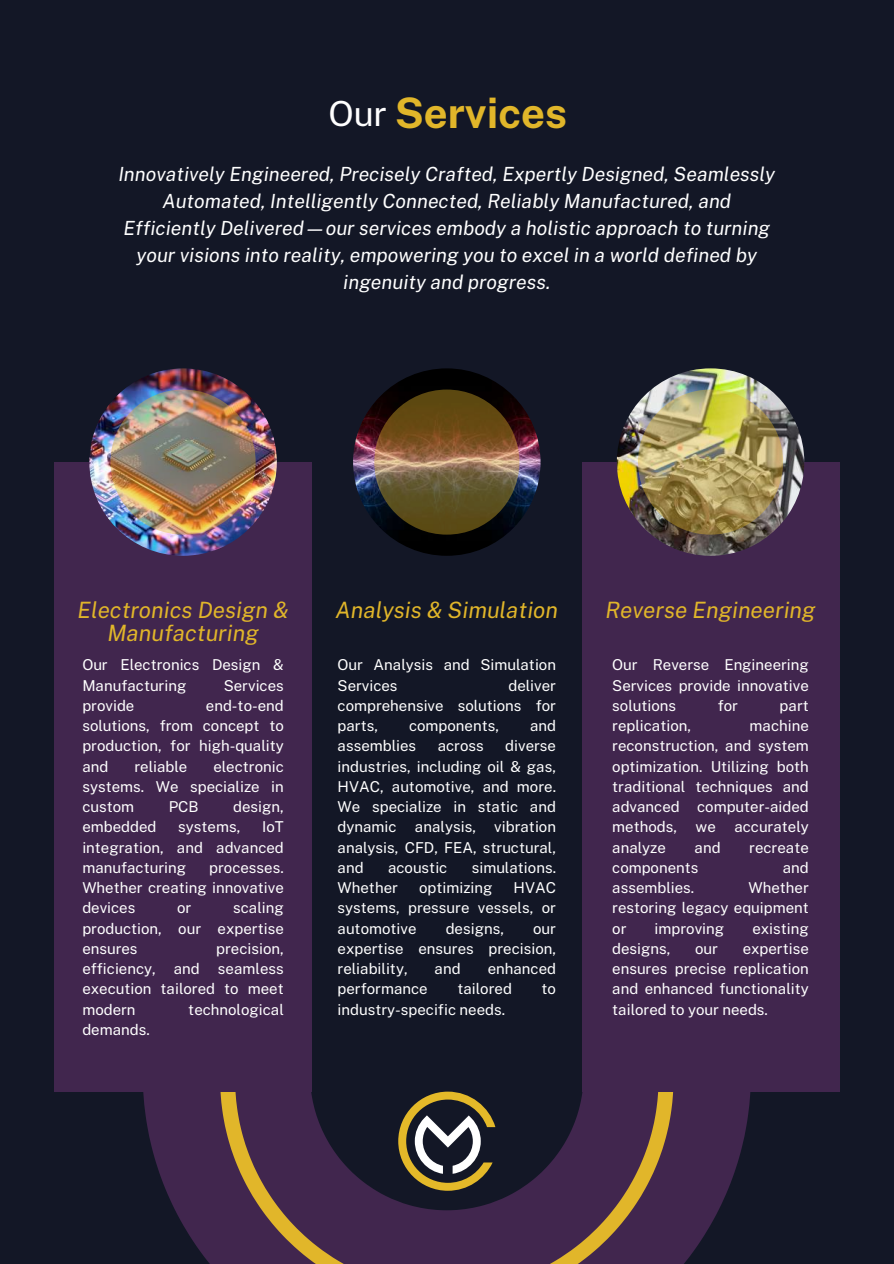
<style>
.page{position:relative;width:894px;height:1264px;background:#fff}
.page>*{position:absolute;margin:0;border:0;box-sizing:border-box;transform-origin:0 0}
.t1{font:700 42px "Public Sans";color:#e1b62a}
.t2{font:italic 22.5px/23.7px "Public Sans";color:#e1b62a;text-align:center}
.t3{font:italic 19.5px/27px "Public Sans";color:#fff;text-align:center}
.t4{font:15px/20.2px "Public Sans";color:#fff;text-align:justify}
.s1{font-weight:400;font-size:34.5px;color:#fff}
</style>
<div class="page">
<div style="left:0;top:0;width:893px;height:1263px;background:#131726"></div>
<svg style="left:144px;top:1091px;width:606px;height:172px;fill:#41264e"></svg>
<svg style="left:220px;top:1090px;width:453px;height:173px;fill:#41264e"></svg>
<div style="left:55px;top:462px;width:256px;height:629px;background:#41264e"></div>
<img style="left:89px;top:368px;width:188px;height:188px;border-radius:50%">
<div style="left:582px;top:462px;width:256px;height:629px;background:#41264e"></div>
<img style="left:616px;top:368px;width:188px;height:188px;border-radius:50%">
<img style="left:353px;top:368px;width:187px;height:188px;border-radius:50%">
<img style="left:110px;top:389px;width:145px;height:145px;border-radius:50%">
<svg style="left:374px;top:389px;width:145px;height:145px;background:#745a2f"></svg>
<img style="left:637px;top:389px;width:145px;height:145px;border-radius:50%">
<svg style="left:398px;top:1091px;width:97px;height:99px"></svg>
<h1 class="t1" style="left:328px;top:88px;width:240px"><span class="s1">Our</span> Services</h1>
<p class="t3" style="left:118px;top:160px;width:658px">Innovatively Engineered, Precisely Crafted, Expertly Designed, Seamlessly Automated, Intelligently Connected, Reliably Manufactured, and Efficiently Delivered—our services embody a holistic approach to turning your visions into reality, empowering you to excel in a world defined by ingenuity and progress.</p>
<h2 class="t2" style="left:77px;top:597px;width:212px">Electronics Design &amp;<br>Manufacturing</h2>
<p class="t4" style="left:82px;top:654px;width:203px">Our Electronics Design &amp;<br>Manufacturing</p>
<p class="t4" style="left:224px;top:675px;width:62px">Services</p>
<p class="t4" style="left:82px;top:695px;width:203px;text-indent:123px">end-to-end solutions, from concept to production, for high-quality and</p>
<p class="t4" style="left:82px;top:695px;width:53px">provide</p>
<p class="t4" style="left:82px;top:756px;width:203px;text-indent:131px">electronic systems. We specialize in custom</p>
<p class="t4" style="left:134px;top:756px;width:54px">reliable</p>
<p class="t4" style="left:169px;top:796px;width:31px">PCB</p>
<p class="t4" style="left:233px;top:796px;width:52px">design,</p>
<p class="t4" style="left:82px;top:816px;width:75px">embedded</p>
<p class="t4" style="left:178px;top:816px;width:64px">systems,</p>
<p class="t4" style="left:82px;top:816px;width:203px;text-indent:180px">IoT integration, and advanced manufacturing</p>
<p class="t4" style="left:82px;top:857px;width:203px;text-indent:127px">processes.<br>Whether creating innovative devices</p>
<p class="t4" style="left:82px;top:897px;width:203px;text-indent:151px">scaling production, our expertise ensures</p>
<p class="t4" style="left:177px;top:897px;width:16px">or</p>
<p class="t4" style="left:82px;top:938px;width:203px;text-indent:134px">precision, efficiency, and seamless execution tailored to meet modern</p>
<p class="t4" style="left:188px;top:999px;width:97px">technological</p>
<p class="t4" style="left:82px;top:1019px;width:69px">demands.</p>
<h2 class="t2" style="left:335px;top:597px;width:224px">Analysis &amp; Simulation</h2>
<p class="t4" style="left:337px;top:654px;width:220px">Our Analysis and Simulation<br>Services</p>
<p class="t4" style="left:337px;top:675px;width:220px;text-indent:171px">deliver comprehensive solutions for parts,</p>
<p class="t4" style="left:409px;top:715px;width:91px">components,</p>
<p class="t4" style="left:530px;top:715px;width:28px">and</p>
<p class="t4" style="left:337px;top:735px;width:80px">assemblies</p>
<p class="t4" style="left:437px;top:735px;width:48px">across</p>
<p class="t4" style="left:337px;top:735px;width:220px;text-indent:168px">diverse industries, including oil &amp; gas, HVAC, automotive, and more.<br>We specialize in static and dynamic analysis, vibration analysis, CFD, FEA, structural, and</p>
<p class="t4" style="left:388px;top:857px;width:61px">acoustic</p>
<p class="t4" style="left:471px;top:857px;width:86px">simulations.</p>
<p class="t4" style="left:337px;top:877px;width:62px">Whether</p>
<p class="t4" style="left:419px;top:877px;width:75px">optimizing</p>
<p class="t4" style="left:337px;top:877px;width:220px;text-indent:176px">HVAC systems, pressure vessels, or automotive</p>
<p class="t4" style="left:445px;top:918px;width:60px">designs,</p>
<p class="t4" style="left:337px;top:918px;width:220px;text-indent:195px">our expertise ensures precision, reliability,</p>
<p class="t4" style="left:434px;top:958px;width:28px">and</p>
<p class="t4" style="left:487px;top:958px;width:70px">enhanced</p>
<p class="t4" style="left:337px;top:978px;width:92px">performance</p>
<p class="t4" style="left:457px;top:978px;width:56px">tailored</p>
<p class="t4" style="left:541px;top:978px;width:16px">to</p>
<p class="t4" style="left:337px;top:999px;width:169px">industry-specific needs.</p>
<h2 class="t2" style="left:605px;top:597px;width:211px">Reverse Engineering</h2>
<p class="t4" style="left:612px;top:654px;width:198px">Our Reverse Engineering Services provide innovative solutions</p>
<p class="t4" style="left:717px;top:695px;width:22px">for</p>
<p class="t4" style="left:779px;top:695px;width:31px">part</p>
<p class="t4" style="left:612px;top:715px;width:198px;text-indent:137px">machine reconstruction, and system optimization. Utilizing both traditional techniques and advanced computer-aided methods, we accurately analyze</p>
<p class="t4" style="left:612px;top:715px;width:80px">replication,</p>
<p class="t4" style="left:694px;top:837px;width:28px">and</p>
<p class="t4" style="left:749px;top:837px;width:61px">recreate</p>
<p class="t4" style="left:612px;top:857px;width:88px">components</p>
<p class="t4" style="left:782px;top:857px;width:28px">and</p>
<p class="t4" style="left:612px;top:877px;width:84px">assemblies.</p>
<p class="t4" style="left:612px;top:877px;width:198px;text-indent:136px">Whether restoring legacy equipment or</p>
<p class="t4" style="left:654px;top:918px;width:71px">improving</p>
<p class="t4" style="left:752px;top:918px;width:58px">existing</p>
<p class="t4" style="left:612px;top:938px;width:60px">designs,</p>
<p class="t4" style="left:695px;top:938px;width:24px">our</p>
<p class="t4" style="left:612px;top:938px;width:198px;text-indent:130px">expertise ensures precise replication and enhanced functionality tailored to your needs.</p>
</div>
